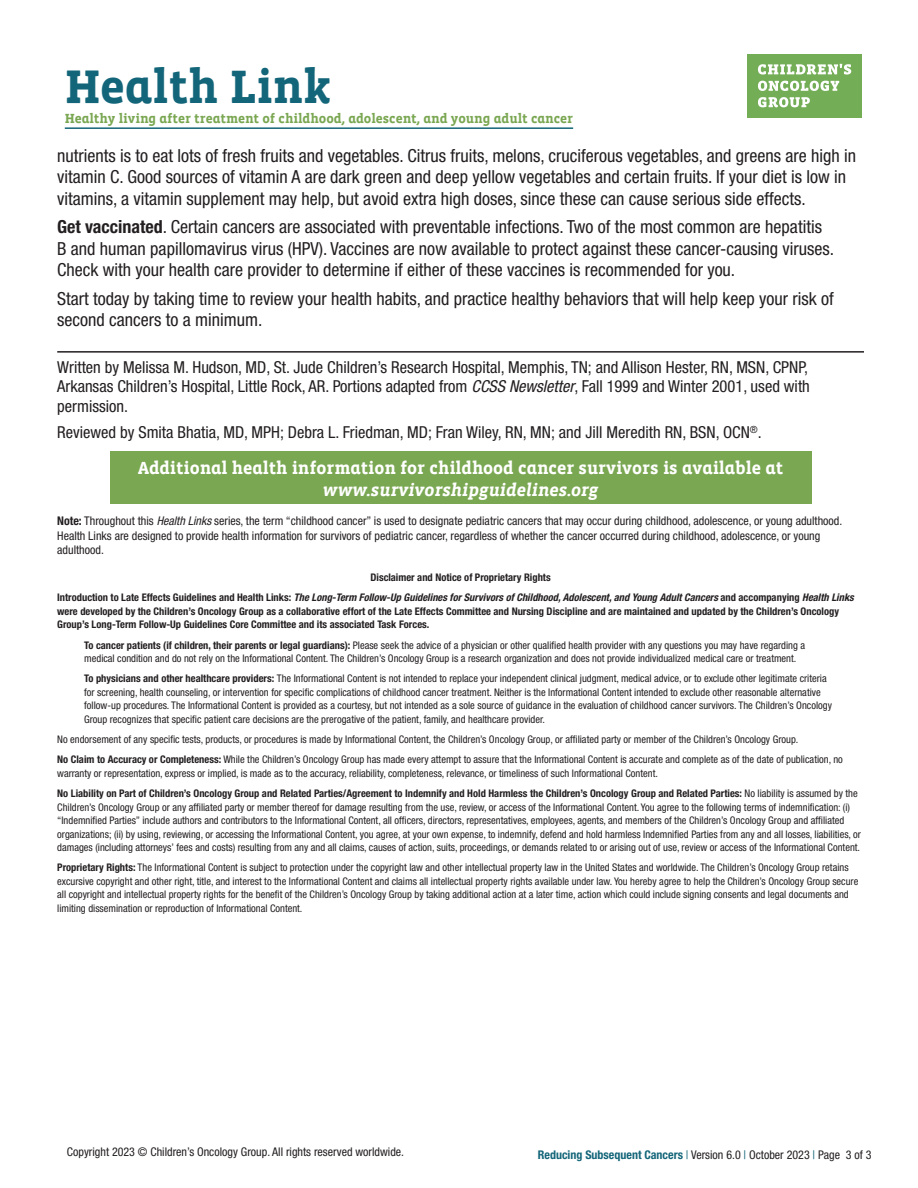
<style>
.page{position:relative;width:918px;height:1188px;background:#fff}
.page>*{position:absolute;margin:0;border:0;box-sizing:border-box;transform-origin:0 0}
.t1{font:700 48px "Vista Slab Alt";color:#136579}
.t2{font:condensed 18px/21.6px "Helvetica Neue LT Std";color:#231f20}
.t3{font:700 18px "Vista Slab Alt";color:#fff}
.t4{font:italic 700 18px "Vista Slab";color:#fff}
.t5{font:condensed 16.5px/19.5px "Helvetica Neue LT Std";color:#231f20;text-align:justify}
.t6{font:700 13.5px "Vista Slab Alt";color:#7aa752}
.t7{font:condensed 12px/14.4px "Helvetica Neue LT Std";color:#231f20}
.t8{font:condensed 10.5px/13.5px "Helvetica Neue LT Std";color:#231f20}
.t9{font:700 condensed 10.5px/20.2px "Helvetica Neue LT Std";color:#231f20}
.s1{font-weight:700}
.s2{font-style:italic}
.s3{font-weight:700;color:#136579}
.s4{color:#136579}
</style>
<div class="page">
<hr style="left:65px;top:127px;width:508px;height:2px;background:#136579">
<div style="left:747px;top:54px;width:115px;height:63px;background:#73ad56"></div>
<svg style="left:758px;top:81px;width:81px;height:10px"></svg>
<svg style="left:758px;top:97px;width:52px;height:10px"></svg>
<svg style="left:758px;top:64px;width:93px;height:11px"></svg>
<hr style="left:57px;top:351px;width:807px;height:2px;background:#231f20">
<div style="left:110px;top:451px;width:702px;height:52px;background:#7aa752"></div>
<h1 class="t1" style="left:65px;top:62px;width:268px">Health Link</h1>
<p class="t6" style="left:65px;top:111px;width:510px">Healthy living after treatment of childhood, adolescent, and young adult cancer</p>
<p class="t2" style="left:57px;top:144px;width:800px">nutrients is to eat lots of fresh fruits and vegetables. Citrus fruits, melons, cruciferous vegetables, and greens are high in vitamin C. Good sources of vitamin A are dark green and deep yellow vegetables and certain fruits. If your diet is low in vitamins, a vitamin supplement may help, but avoid extra high doses, since these can cause serious side effects.</p>
<p class="t2" style="left:57px;top:216px;width:778px"><span class="s1">Get vaccinated</span>. Certain cancers are associated with preventable infections. Two of the most common are hepatitis<br>B and human papillomavirus virus (HPV). Vaccines are now available to protect against these cancer-causing viruses.<br>Check with your health care provider to determine if either of these vaccines is recommended for you.</p>
<h2 class="t2" style="left:57px;top:287px;width:778px">Start today by taking time to review your health habits, and practice healthy behaviors that will help keep your risk of second cancers to a minimum.</h2>
<p class="t5" style="left:57px;top:357px;width:754px">Written by Melissa M. Hudson, MD, St. Jude Children’s Research Hospital, Memphis, TN; and Allison Hester, RN, MSN, CPNP, Arkansas Children’s Hospital, Little Rock, AR. Portions adapted from <span class="s2">CCSS Newsletter</span>, Fall 1999 and Winter 2001, used with permission.</p>
<h3 class="t5" style="left:57px;top:422px;width:706px">Reviewed by Smita Bhatia, MD, MPH; Debra L. Friedman, MD; Fran Wiley, RN, MN; and Jill Meredith RN, BSN, OCN<sup>®</sup>.</h3>
<h2 class="t3" style="left:138px;top:459px;width:647px">Additional health information for childhood cancer survivors is available at</h2>
<h2 class="t4" style="left:323px;top:480px;width:277px">www.survivorshipguidelines.org</h2>
<p class="t7" style="left:57px;top:514px;width:787px"><span class="s1">Note:</span> Throughout this <span class="s2">Health Links</span> series, the term “childhood cancer” is used to designate pediatric cancers that may occur during childhood, adolescence, or young adulthood.<br>Health Links are designed to provide health information for survivors of pediatric cancer, regardless of whether the cancer occurred during childhood, adolescence, or young adulthood.</p>
<p class="t9" style="left:57px;top:567px;width:798px;text-indent:313px">Disclaimer and Notice of Proprietary Rights<br>Introduction to Late Effects Guidelines and Health Links: <span class="s2">The Long-Term Follow-Up Guidelines for Survivors of Childhood, Adolescent, and Young Adult Cancers</span> and accompanying <span class="s2">Health Links</span></p>
<p class="t9" style="left:57px;top:604px;width:783px;line-height:13.5px">were developed by the Children’s Oncology Group as a collaborative effort of the Late Effects Committee and Nursing Discipline and are maintained and updated by the Children’s Oncology<br>Group’s Long-Term Follow-Up Guidelines Core Committee and its associated Task Forces.</p>
<p class="t8" style="left:84px;top:638px;width:722px"><span class="s1">To cancer patients (if children, their parents or legal guardians):</span> Please seek the advice of a physician or other qualified health provider with any questions you may have regarding a medical condition and do not rely on the Informational Content. The Children’s Oncology Group is a research organization and does not provide individualized medical care or treatment.</p>
<p class="t8" style="left:84px;top:672px;width:749px"><span class="s1">To physicians and other healthcare providers:</span> The Informational Content is not intended to replace your independent clinical judgment, medical advice, or to exclude other legitimate criteria for screening, health counseling, or intervention for specific complications of childhood cancer treatment. Neither is the Informational Content intended to exclude other reasonable alternative follow-up procedures. The Informational Content is provided as a courtesy, but not intended as a sole source of guidance in the evaluation of childhood cancer survivors. The Children’s Oncology Group recognizes that specific patient care decisions are the prerogative of the patient, family, and healthcare provider.</p>
<p class="t8" style="left:57px;top:729px;width:787px;line-height:20.2px">No endorsement of any specific tests, products, or procedures is made by Informational Content, the Children’s Oncology Group, or affiliated party or member of the Children’s Oncology Group.<br><span class="s1">No Claim to Accuracy or Completeness:</span> While the Children’s Oncology Group has made every attempt to assure that the Informational Content is accurate and complete as of the date of publication, no</p>
<p class="t8" style="left:57px;top:763px;width:802px;line-height:20.2px">warranty or representation, express or implied, is made as to the accuracy, reliability, completeness, relevance, or timeliness of such Informational Content.<br><span class="s1">No Liability on Part of Children’s Oncology Group and Related Parties/Agreement to Indemnify and Hold Harmless the Children’s Oncology Group and Related Parties:</span> No liability is assumed by the</p>
<p class="t8" style="left:57px;top:800px;width:805px">Children’s Oncology Group or any affiliated party or member thereof for damage resulting from the use, review, or access of the Informational Content. You agree to the following terms of indemnification: (i) “Indemnified Parties” include authors and contributors to the Informational Content, all officers, directors, representatives, employees, agents, and members of the Children’s Oncology Group and affiliated organizations; (ii) by using, reviewing, or accessing the Informational Content, you agree, at your own expense, to indemnify, defend and hold harmless Indemnified Parties from any and all losses, liabilities, or damages (including attorneys’ fees and costs) resulting from any and all claims, causes of action, suits, proceedings, or demands related to or arising out of use, review or access of the Informational Content.</p>
<p class="t8" style="left:57px;top:861px;width:803px"><span class="s1">Proprietary Rights:</span> The Informational Content is subject to protection under the copyright law and other intellectual property law in the United States and worldwide. The Children’s Oncology Group retains excursive copyright and other right, title, and interest to the Informational Content and claims all intellectual property rights available under law. You hereby agree to help the Children’s Oncology Group secure all copyright and intellectual property rights for the benefit of the Children’s Oncology Group by taking additional action at a later time, action which could include signing consents and legal documents and limiting dissemination or reproduction of Informational Content.</p>
<p class="t7" style="left:67px;top:1145px;width:339px">Copyright 2023 © Children’s Oncology Group. All rights reserved worldwide.</p>
<p class="t7" style="left:538px;top:1148px;width:335px"><span class="s3">Reducing Subsequent Cancers</span> <span class="s4">|</span> Version 6.0 <span class="s4">|</span> October 2023 <span class="s4">|</span> Page 3 of 3</p>
</div>
